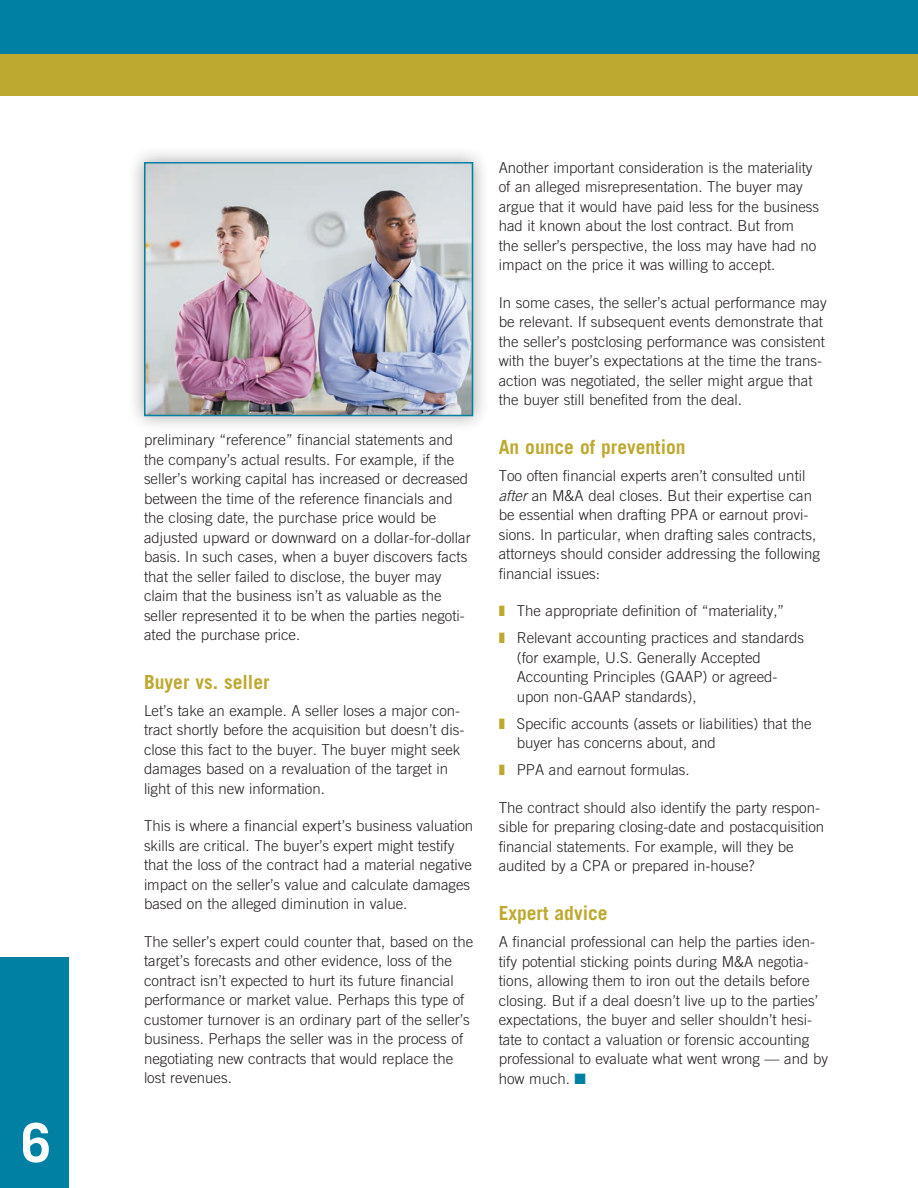
<style>
.page{position:relative;width:918px;height:1188px;background:#fff}
.page>*{position:absolute;margin:0;border:0;box-sizing:border-box;transform-origin:0 0}
.t1{font:700 54px "Trade Gothic LT Std";color:#fff}
.t2{font:700 19.5px "Trade Gothic LT Std";color:#bda930}
.t3{font:300 15px/19.5px "Trade Gothic LT Std";color:#231f20}
.s1{font-style:italic}
.s2{color:#0081a3}
</style>
<div class="page">
<div style="left:0;top:958px;width:69px;height:230px;background:#0081a3"></div>
<div style="left:0;top:0;width:918px;height:56px;background:#0081a3"></div>
<div style="left:0;top:54px;width:918px;height:41px;background:#bda930"></div>
<div style="left:127px;top:145px;width:363px;height:288px;background:#231f20;opacity:.4"></div>
<img style="left:147px;top:165px;width:323px;height:248px">
<div style="left:144px;top:162px;width:329px;height:254px;border:2px solid #0081a3"></div>
<h1 class="t1" style="left:21px;top:1110px;width:32px">6</h1>
<p class="t3" style="left:144px;top:430px;width:328px">preliminary “reference” financial statements and the company’s actual results. For example, if the seller’s working capital has increased or decreased between the time of the reference financials and the closing date, the purchase price would be adjusted upward or downward on a dollar-for-dollar basis. In such cases, when a buyer discovers facts that the seller failed to disclose, the buyer may claim that the business isn’t as valuable as the seller represented it to be when the parties negoti&shy;ated the purchase price.</p>
<h2 class="t2" style="left:144px;top:670px;width:127px">Buyer vs. seller</h2>
<p class="t3" style="left:144px;top:701px;width:322px">Let’s take an example. A seller loses a major con&shy;tract shortly before the acquisition but doesn’t dis&shy;close this fact to the buyer. The buyer might seek damages based on a revaluation of the target in light of this new information.</p>
<p class="t3" style="left:144px;top:816px;width:331px">This is where a financial expert’s business valuation skills are critical. The buyer’s expert might testify that the loss of the contract had a material negative impact on the seller’s value and calculate damages based on the alleged diminution in value.</p>
<p class="t3" style="left:144px;top:932px;width:331px">The seller’s expert could counter that, based on the target’s forecasts and other evidence, loss of the contract isn’t expected to hurt its future financial performance or market value. Perhaps this type of customer turnover is an ordinary part of the seller’s business. Perhaps the seller was in the process of negotiating new contracts that would replace the lost revenues.</p>
<p class="t3" style="left:499px;top:158px;width:322px">Another important consideration is the materiality of an alleged misrepresentation. The buyer may argue that it would have paid less for the business had it known about the lost contract. But from<br>the seller’s perspective, the loss may have had no impact on the price it was willing to accept.</p>
<p class="t3" style="left:499px;top:293px;width:329px">In some cases, the seller’s actual performance may be relevant. If subsequent events demonstrate that the seller’s postclosing performance was consistent with the buyer’s expectations at the time the trans&shy;action was negotiated, the seller might argue that the buyer still benefited from the deal.</p>
<h2 class="t2" style="left:499px;top:435px;width:188px">An ounce of prevention</h2>
<p class="t3" style="left:499px;top:466px;width:323px">Too often financial experts aren’t consulted until <span class="s1">after</span> an M&amp;A deal closes. But their expertise can be essential when drafting PPA or earnout provi&shy;sions. In particular, when drafting sales contracts, attorneys should consider addressing the following financial issues:</p>
<p class="t3" style="left:517px;top:597px;width:289px;line-height:27px">The appropriate definition of “materiality,”<br>Relevant accounting practices and standards</p>
<p class="t3" style="left:517px;top:647px;width:262px">(for example, U.S. Generally Accepted<br>Accounting Principles (GAAP) or agreed&shy;upon non-GAAP standards),</p>
<p class="t3" style="left:517px;top:713px;width:297px">Specific accounts (assets or liabilities) that the buyer has concerns about, and</p>
<p class="t3" style="left:517px;top:760px;width:174px">PPA and earnout formulas.</p>
<p class="t3" style="left:499px;top:797px;width:327px">The contract should also identify the party respon&shy;sible for preparing closing-date and postacquisition financial statements. For example, will they be audited by a CPA or prepared in-house?</p>
<h2 class="t2" style="left:499px;top:901px;width:110px">Expert advice</h2>
<p class="t3" style="left:499px;top:932px;width:331px">A financial professional can help the parties iden&shy;tify potential sticking points during M&amp;A negotia&shy;tions, allowing them to iron out the details before closing. But if a deal doesn’t live up to the parties’ expectations, the buyer and seller shouldn’t hesi&shy;tate to contact a valuation or forensic accounting professional to evaluate what went wrong — and by how much. <span class="s2">■</span></p>
</div>
